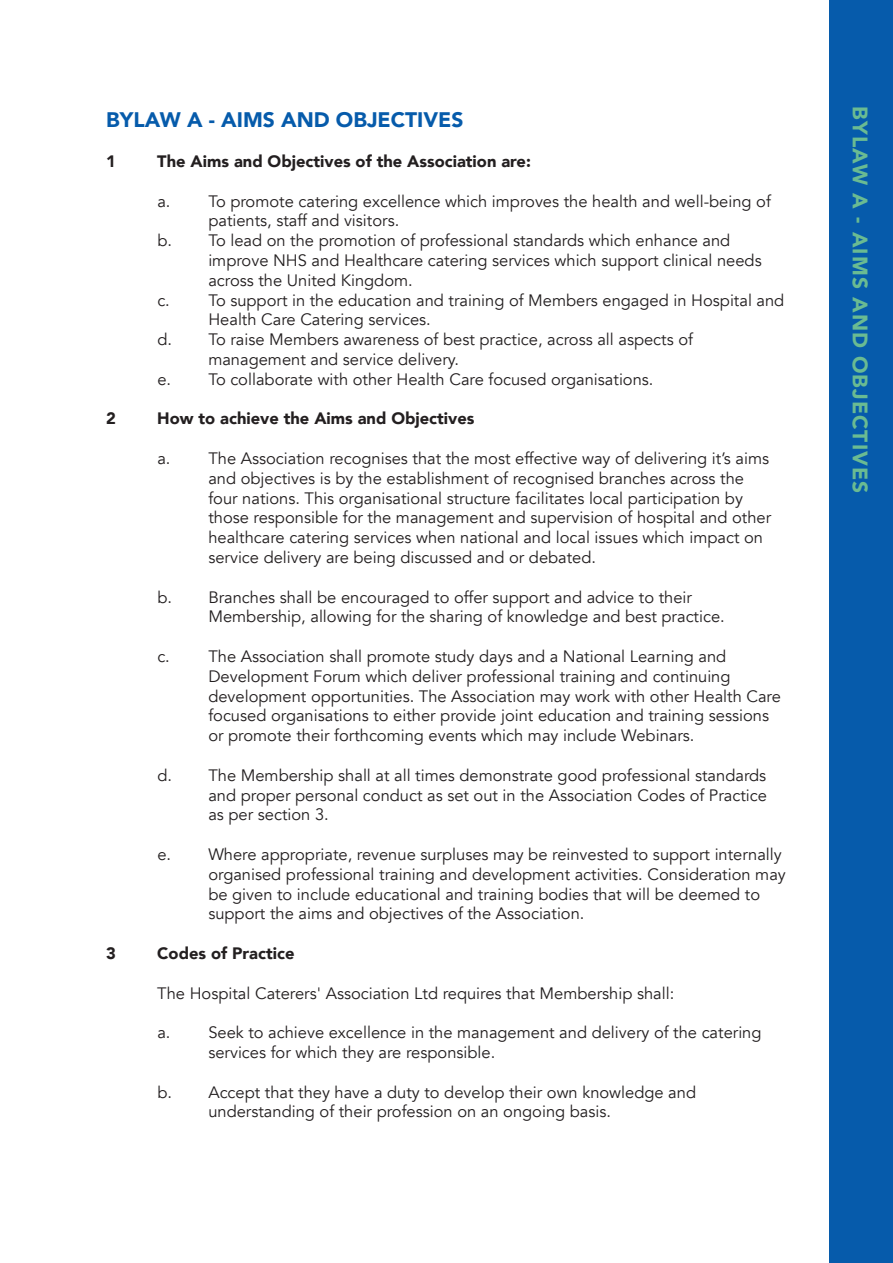
<style>
.page{position:relative;width:893px;height:1263px;background:#fff}
.page>*{position:absolute;margin:0;border:0;box-sizing:border-box;transform-origin:0 0}
.t1{font:900 21px "Avenir";color:#065bab}
.t2{font:900 21px "Avenir";letter-spacing:.05em;color:#6abb92}
.t3{font:16.5px/19.8px "Avenir";color:#231f20}
.t4{font:900 16.5px "Avenir";color:#231f20}
</style>
<div class="page">
<div style="left:829px;top:0;width:64px;height:1263px;background:#065bab"></div>
<p class="t1" style="left:106px;top:102px;width:359px">BYLAW A - AIMS AND OBJECTIVES</p>
<p class="t4" style="left:106px;top:147px;width:11px">1</p>
<p class="t4" style="left:157px;top:147px;width:375px">The Aims and Objectives of the Association are:</p>
<p class="t3" style="left:157px;top:191px;width:615px">a. To promote catering excellence which improves the health and well-being of</p>
<p class="t3" style="left:208px;top:211px;width:192px">patients, staff and visitors.</p>
<p class="t3" style="left:157px;top:231px;width:574px">b. To lead on the promotion of professional standards which enhance and</p>
<p class="t3" style="left:208px;top:251px;width:555px">improve NHS and Healthcare catering services which support clinical needs</p>
<p class="t3" style="left:208px;top:270px;width:206px">across the United Kingdom.</p>
<p class="t3" style="left:157px;top:290px;width:628px">c. To support in the education and training of Members engaged in Hospital and</p>
<p class="t3" style="left:208px;top:310px;width:224px">Health Care Catering services.</p>
<p class="t3" style="left:157px;top:330px;width:537px">d. To raise Members awareness of best practice, across all aspects of</p>
<p class="t3" style="left:208px;top:350px;width:252px">management and service delivery.</p>
<p class="t3" style="left:157px;top:369px;width:498px">e. To collaborate with other Health Care focused organisations.</p>
<p class="t4" style="left:106px;top:404px;width:11px">2</p>
<p class="t4" style="left:157px;top:404px;width:319px">How to achieve the Aims and Objectives</p>
<p class="t3" style="left:208px;top:449px;width:564px;text-indent:-51px">a. The Association recognises that the most effective way of delivering it’s aims and objectives is by the establishment of recognised branches across the four nations. This organisational structure facilitates local participation by those responsible for the management and supervision of hospital and other healthcare catering services when national and local issues which impact on service delivery are being discussed and or debated.</p>
<p class="t3" style="left:208px;top:587px;width:518px;text-indent:-51px">b. Branches shall be encouraged to offer support and advice to their<br>Membership, allowing for the sharing of knowledge and best practice.</p>
<p class="t3" style="left:208px;top:647px;width:574px;text-indent:-51px">c. The Association shall promote study days and a National Learning and Development Forum which deliver professional training and continuing development opportunities. The Association may work with other Health Care focused organisations to either provide joint education and training sessions or promote their forthcoming events which may include Webinars.</p>
<p class="t3" style="left:208px;top:765px;width:560px;text-align:justify;text-indent:-51px">d. The Membership shall at all times demonstrate good professional standards and proper personal conduct as set out in the Association Codes of Practice as per section 3.</p>
<p class="t3" style="left:208px;top:845px;width:579px;text-indent:-51px">e. Where appropriate, revenue surpluses may be reinvested to support internally organised professional training and development activities. Consideration may be given to include educational and training bodies that will be deemed to support the aims and objectives of the Association.</p>
<p class="t4" style="left:106px;top:939px;width:11px">3</p>
<p class="t4" style="left:157px;top:939px;width:139px">Codes of Practice</p>
<p class="t3" style="left:157px;top:983px;width:518px">The Hospital Caterers' Association Ltd requires that Membership shall:</p>
<p class="t3" style="left:208px;top:1023px;width:555px;text-indent:-51px">a. Seek to achieve excellence in the management and delivery of the catering services for which they are responsible.</p>
<p class="t3" style="left:208px;top:1082px;width:489px;text-indent:-51px">b. Accept that they have a duty to develop their own knowledge and understanding of their profession on an ongoing basis.</p>
<p class="t2" style="left:878px;top:106px;width:388px;rotate:90deg">BYLAW A - AIMS AND OBJECTIVES</p>
</div>
